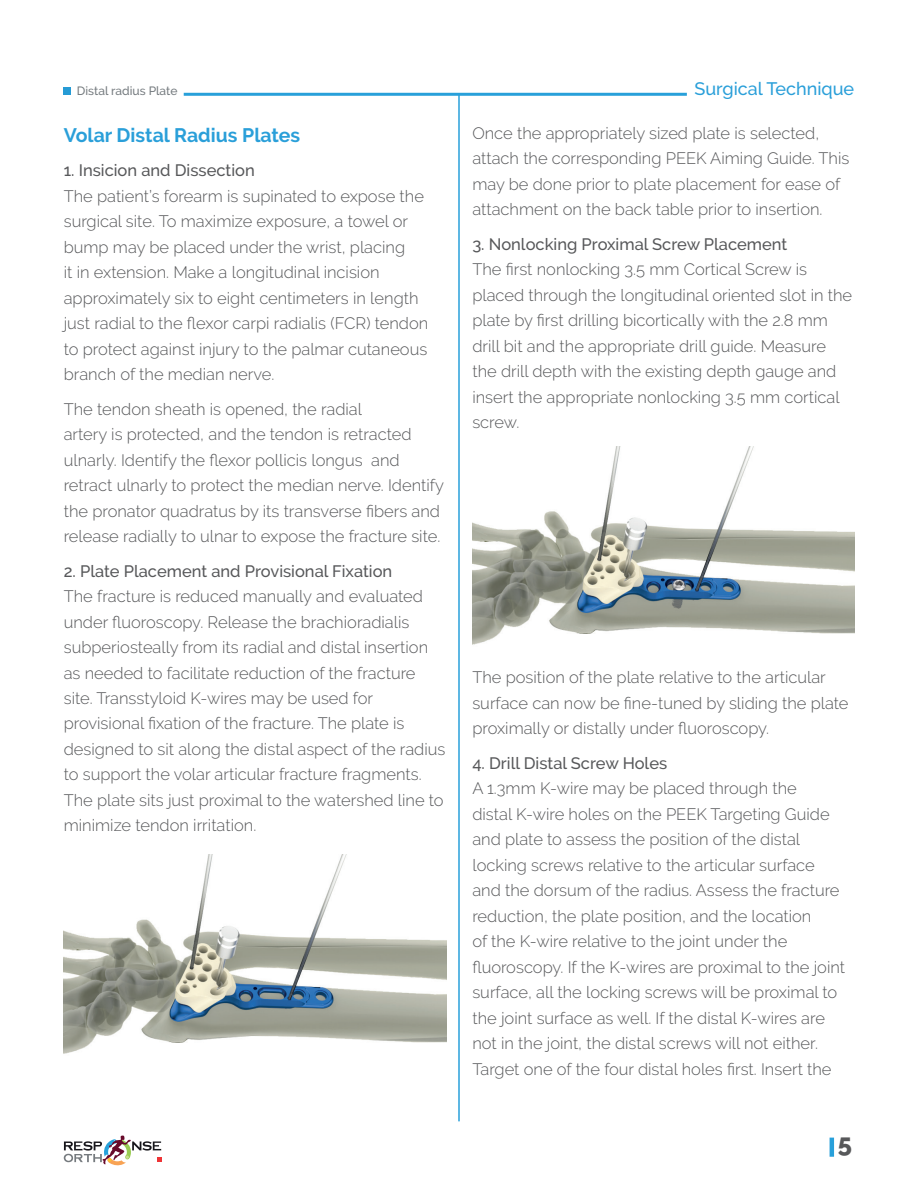
<style>
.page{position:relative;width:918px;height:1188px;background:#fff}
.page>*{position:absolute;margin:0;border:0;box-sizing:border-box;transform-origin:0 0}
.t1{font:800 25.5px "Raleway";color:#57585a}
.t2{font:700 19.5px "Raleway";color:#2a9fd9}
.t3{font:500 18px "Raleway";color:#2a9fd9}
.t4{font:300 16.5px/25.5px "Raleway";color:#57585a}
.t5{font:500 16.5px "Raleway";color:#57585a}
.t6{font:500 12px "Raleway";color:#757b7f}
</style>
<div class="page">
<hr style="left:458px;top:93px;width:2px;height:1028px;background:#28a0da">
<img style="left:64px;top:854px;width:383px;height:200px">
<img style="left:472px;top:446px;width:382px;height:199px">
<hr style="left:184px;top:93px;width:503px;height:3px;background:#28a0da">
<div style="left:64px;top:88px;width:7px;height:7px;background:#269bd5"></div>
<hr style="left:830px;top:1138px;width:4px;height:19px;background:#28a0da">
<svg style="left:64px;top:1135px;width:97px;height:31px"></svg>
<p class="t6" style="left:77px;top:84px;width:102px">Distal radius Plate</p>
<p class="t3" style="left:694px;top:78px;width:161px">Surgical Technique</p>
<p class="t2" style="left:64px;top:124px;width:238px">Volar Distal Radius Plates</p>
<p class="t5" style="left:64px;top:161px;width:193px">1. Insicion and Dissection</p>
<p class="t4" style="left:64px;top:183px;width:366px">The patient’s forearm is supinated to expose the surgical site. To maximize exposure, a towel or bump may be placed under the wrist, placing<br>it in extension. Make a longitudinal incision approximately six to eight centimeters in length just radial to the flexor carpi radialis (FCR) tendon to protect against injury to the palmar cutaneous branch of the median nerve.</p>
<p class="t4" style="left:64px;top:396px;width:382px">The tendon sheath is opened, the radial<br>artery is protected, and the tendon is retracted ulnarly. Identify the flexor pollicis longus and retract ulnarly to protect the median nerve. Identify the pronator quadratus by its transverse fibers and release radially to ulnar to expose the fracture site.</p>
<p class="t5" style="left:64px;top:561px;width:330px">2. Plate Placement and Provisional Fixation</p>
<p class="t4" style="left:64px;top:583px;width:383px">The fracture is reduced manually and evaluated under fluoroscopy. Release the brachioradialis subperiosteally from its radial and distal insertion as needed to facilitate reduction of the fracture site. Transstyloid K-wires may be used for provisional fixation of the fracture. The plate is designed to sit along the distal aspect of the radius to support the volar articular fracture fragments.<br>The plate sits just proximal to the watershed line to minimize tendon irritation.</p>
<p class="t4" style="left:472px;top:120px;width:379px">Once the appropriately sized plate is selected, attach the corresponding PEEK Aiming Guide. This may be done prior to plate placement for ease of attachment on the back table prior to insertion.</p>
<p class="t5" style="left:472px;top:234px;width:316px">3. Nonlocking Proximal Screw Placement</p>
<p class="t4" style="left:472px;top:257px;width:381px">The first nonlocking 3.5 mm Cortical Screw is placed through the longitudinal oriented slot in the plate by first drilling bicortically with the 2.8 mm drill bit and the appropriate drill guide. Measure the drill depth with the existing depth gauge and insert the appropriate nonlocking 3.5 mm cortical screw.</p>
<p class="t4" style="left:472px;top:665px;width:378px">The position of the plate relative to the articular surface can now be fine-tuned by sliding the plate proximally or distally under fluoroscopy.</p>
<p class="t5" style="left:472px;top:753px;width:196px">4. Drill Distal Screw Holes</p>
<p class="t4" style="left:472px;top:776px;width:374px">A 1.3mm K-wire may be placed through the<br>distal K-wire holes on the PEEK Targeting Guide and plate to assess the position of the distal locking screws relative to the articular surface and the dorsum of the radius. Assess the fracture reduction, the plate position, and the location<br>of the K-wire relative to the joint under the fluoroscopy. If the K-wires are proximal to the joint surface, all the locking screws will be proximal to the joint surface as well. If the distal K-wires are not in the joint, the distal screws will not either.<br>Target one of the four distal holes first. Insert the</p>
<h1 class="t1" style="left:838px;top:1129px;width:16px">5</h1>
</div>
